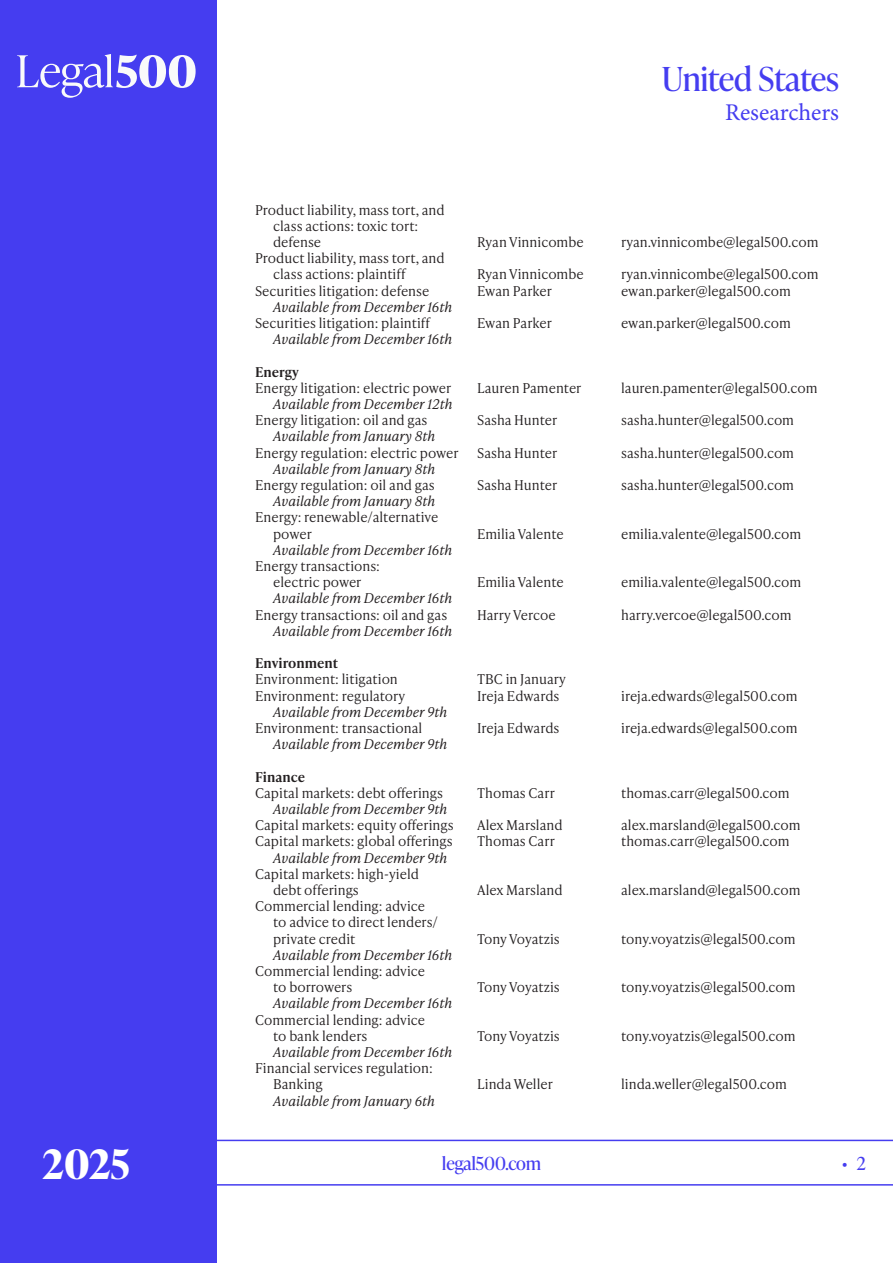
<style>
.page{position:relative;width:893px;height:1263px;background:#fff}
.page>*{position:absolute;margin:0;border:0;box-sizing:border-box;transform-origin:0 0}
.t1{font:700 40.5px "Ivy Presto Headline";color:#fff}
.t2{font:33px "Ivy Presto Headline";color:#453df0}
.t3{font:24px "Minion Pro";color:#453df0}
.t4{font:18px "Ivy Presto Headline";color:#453df0}
.Researcher_list{font:300 13.5px/16.2px "Ivy Presto Text";color:#231f20}
.Researcher_list-2{font:italic 300 13.5px "Ivy Presto Text";color:#231f20}
.Researcher_list_-_country{font:600 13.5px "Ivy Presto Text";color:#231f20}
</style>
<div class="page">
<svg style="left:217px;top:1140px;width:676px;height:45px"></svg>
<div style="left:0;top:0;width:217px;height:1263px;background:#453df0"></div>
<svg style="left:17px;top:54px;width:179px;height:44px"></svg>
<p class="Researcher_list" style="left:273px;top:201px;width:173px;text-indent:-18px">Product liability, mass tort, and class actions: toxic tort: defense</p>
<p class="Researcher_list" style="left:273px;top:249px;width:173px;text-indent:-18px">Product liability, mass tort, and class actions: plaintiff</p>
<h2 class="t2" style="left:662px;top:56px;width:179px">United States</h2>
<h3 class="t3" style="left:725px;top:96px;width:115px">Researchers</h3>
<p class="Researcher_list" style="left:477px;top:233px;width:108px">Ryan Vinnicombe</p>
<p class="Researcher_list" style="left:621px;top:233px;width:199px">ryan.vinnicombe@legal500.com</p>
<p class="Researcher_list" style="left:477px;top:266px;width:108px">Ryan Vinnicombe</p>
<p class="Researcher_list" style="left:621px;top:266px;width:199px">ryan.vinnicombe@legal500.com</p>
<p class="Researcher_list" style="left:255px;top:282px;width:176px">Securities litigation: defense</p>
<p class="Researcher_list" style="left:477px;top:282px;width:76px">Ewan Parker</p>
<p class="Researcher_list" style="left:621px;top:282px;width:171px">ewan.parker@legal500.com</p>
<p class="Researcher_list-2" style="left:273px;top:297px;width:180px">Available from December 16th</p>
<p class="Researcher_list" style="left:255px;top:314px;width:176px">Securities litigation: plaintiff</p>
<p class="Researcher_list" style="left:477px;top:314px;width:76px">Ewan Parker</p>
<p class="Researcher_list" style="left:621px;top:314px;width:171px">ewan.parker@legal500.com</p>
<p class="Researcher_list-2" style="left:273px;top:329px;width:180px">Available from December 16th</p>
<p class="Researcher_list_-_country" style="left:255px;top:362px;width:45px">Energy</p>
<p class="Researcher_list" style="left:255px;top:379px;width:198px">Energy litigation: electric power</p>
<p class="Researcher_list" style="left:477px;top:379px;width:106px">Lauren Pamenter</p>
<p class="Researcher_list" style="left:621px;top:379px;width:198px">lauren.pamenter@legal500.com</p>
<p class="Researcher_list-2" style="left:273px;top:394px;width:181px">Available from December 12th</p>
<p class="Researcher_list" style="left:255px;top:411px;width:174px">Energy litigation: oil and gas</p>
<p class="Researcher_list" style="left:477px;top:411px;width:82px">Sasha Hunter</p>
<p class="Researcher_list" style="left:621px;top:411px;width:174px">sasha.hunter@legal500.com</p>
<p class="Researcher_list-2" style="left:273px;top:427px;width:164px">Available from January 8th</p>
<p class="Researcher_list" style="left:255px;top:444px;width:205px">Energy regulation: electric power</p>
<p class="Researcher_list" style="left:477px;top:444px;width:82px">Sasha Hunter</p>
<p class="Researcher_list" style="left:621px;top:444px;width:174px">sasha.hunter@legal500.com</p>
<p class="Researcher_list-2" style="left:273px;top:459px;width:164px">Available from January 8th</p>
<p class="Researcher_list" style="left:255px;top:476px;width:181px">Energy regulation: oil and gas</p>
<p class="Researcher_list" style="left:477px;top:476px;width:82px">Sasha Hunter</p>
<p class="Researcher_list" style="left:621px;top:476px;width:174px">sasha.hunter@legal500.com</p>
<p class="Researcher_list-2" style="left:273px;top:491px;width:164px">Available from January 8th</p>
<p class="Researcher_list" style="left:273px;top:509px;width:167px;text-indent:-18px">Energy: renewable/alternative power</p>
<p class="Researcher_list" style="left:477px;top:525px;width:88px">Emilia Valente</p>
<p class="Researcher_list" style="left:621px;top:525px;width:182px">emilia.valente@legal500.com</p>
<p class="Researcher_list-2" style="left:273px;top:540px;width:180px">Available from December 16th</p>
<p class="Researcher_list" style="left:255px;top:557px;width:126px;text-align:center">Energy transactions: electric power</p>
<p class="Researcher_list" style="left:477px;top:573px;width:88px">Emilia Valente</p>
<p class="Researcher_list" style="left:621px;top:573px;width:182px">emilia.valente@legal500.com</p>
<p class="Researcher_list-2" style="left:273px;top:589px;width:180px">Available from December 16th</p>
<p class="Researcher_list" style="left:255px;top:606px;width:194px">Energy transactions: oil and gas</p>
<p class="Researcher_list" style="left:477px;top:606px;width:80px">Harry Vercoe</p>
<p class="Researcher_list" style="left:621px;top:606px;width:172px">harry.vercoe@legal500.com</p>
<p class="Researcher_list-2" style="left:273px;top:621px;width:180px">Available from December 16th</p>
<p class="Researcher_list_-_country" style="left:255px;top:653px;width:85px">Environment</p>
<p class="Researcher_list" style="left:255px;top:671px;width:144px">Environment: litigation</p>
<p class="Researcher_list" style="left:477px;top:671px;width:90px">TBC in January</p>
<p class="Researcher_list" style="left:255px;top:687px;width:152px">Environment: regulatory</p>
<p class="Researcher_list" style="left:477px;top:687px;width:84px">Ireja Edwards</p>
<p class="Researcher_list" style="left:621px;top:687px;width:178px">ireja.edwards@legal500.com</p>
<p class="Researcher_list-2" style="left:273px;top:702px;width:176px">Available from December 9th</p>
<p class="Researcher_list" style="left:255px;top:719px;width:169px">Environment: transactional</p>
<p class="Researcher_list" style="left:477px;top:719px;width:84px">Ireja Edwards</p>
<p class="Researcher_list" style="left:621px;top:719px;width:178px">ireja.edwards@legal500.com</p>
<p class="Researcher_list-2" style="left:273px;top:734px;width:176px">Available from December 9th</p>
<p class="Researcher_list_-_country" style="left:255px;top:767px;width:52px">Finance</p>
<p class="Researcher_list" style="left:255px;top:784px;width:189px">Capital markets: debt offerings</p>
<p class="Researcher_list" style="left:477px;top:784px;width:79px">Thomas Carr</p>
<p class="Researcher_list" style="left:621px;top:784px;width:170px">thomas.carr@legal500.com</p>
<p class="Researcher_list-2" style="left:273px;top:799px;width:176px">Available from December 9th</p>
<p class="Researcher_list" style="left:255px;top:816px;width:200px">Capital markets: equity offerings</p>
<p class="Researcher_list" style="left:477px;top:816px;width:87px">Alex Marsland</p>
<p class="Researcher_list" style="left:621px;top:816px;width:181px">alex.marsland@legal500.com</p>
<p class="Researcher_list" style="left:255px;top:833px;width:199px">Capital markets: global offerings</p>
<p class="Researcher_list" style="left:477px;top:833px;width:79px">Thomas Carr</p>
<p class="Researcher_list" style="left:621px;top:833px;width:170px">thomas.carr@legal500.com</p>
<p class="Researcher_list-2" style="left:273px;top:848px;width:176px">Available from December 9th</p>
<p class="Researcher_list" style="left:273px;top:865px;width:147px;text-indent:-18px">Capital markets: high-yield debt offerings</p>
<p class="Researcher_list" style="left:477px;top:881px;width:87px">Alex Marsland</p>
<p class="Researcher_list" style="left:621px;top:881px;width:181px">alex.marsland@legal500.com</p>
<p class="Researcher_list" style="left:273px;top:897px;width:166px;text-indent:-18px">Commercial lending: advice to advice to direct lenders/ private credit</p>
<p class="Researcher_list-2" style="left:273px;top:945px;width:180px">Available from December 16th</p>
<p class="Researcher_list" style="left:273px;top:962px;width:154px;text-indent:-18px">Commercial lending: advice to borrowers</p>
<p class="Researcher_list-2" style="left:273px;top:994px;width:180px">Available from December 16th</p>
<p class="Researcher_list" style="left:273px;top:1011px;width:154px;text-indent:-18px">Commercial lending: advice to bank lenders</p>
<p class="Researcher_list-2" style="left:273px;top:1042px;width:180px">Available from December 16th</p>
<p class="Researcher_list" style="left:273px;top:1059px;width:161px;text-indent:-18px">Financial services regulation:<br>Banking</p>
<p class="Researcher_list-2" style="left:273px;top:1091px;width:163px">Available from January 6th</p>
<p class="Researcher_list" style="left:477px;top:930px;width:84px">Tony Voyatzis</p>
<p class="Researcher_list" style="left:621px;top:930px;width:176px">tony.voyatzis@legal500.com</p>
<p class="Researcher_list" style="left:477px;top:978px;width:84px">Tony Voyatzis</p>
<p class="Researcher_list" style="left:621px;top:978px;width:176px">tony.voyatzis@legal500.com</p>
<p class="Researcher_list" style="left:477px;top:1027px;width:84px">Tony Voyatzis</p>
<p class="Researcher_list" style="left:621px;top:1027px;width:176px">tony.voyatzis@legal500.com</p>
<p class="Researcher_list" style="left:477px;top:1076px;width:77px">Linda Weller</p>
<p class="Researcher_list" style="left:621px;top:1076px;width:167px">linda.weller@legal500.com</p>
<h1 class="t1" style="left:43px;top:1135px;width:89px">2025</h1>
<h3 class="t4" style="left:442px;top:1150px;width:100px">legal500.com</h3>
<h3 class="t4" style="left:842px;top:1150px;width:26px">• 2</h3>
</div>
